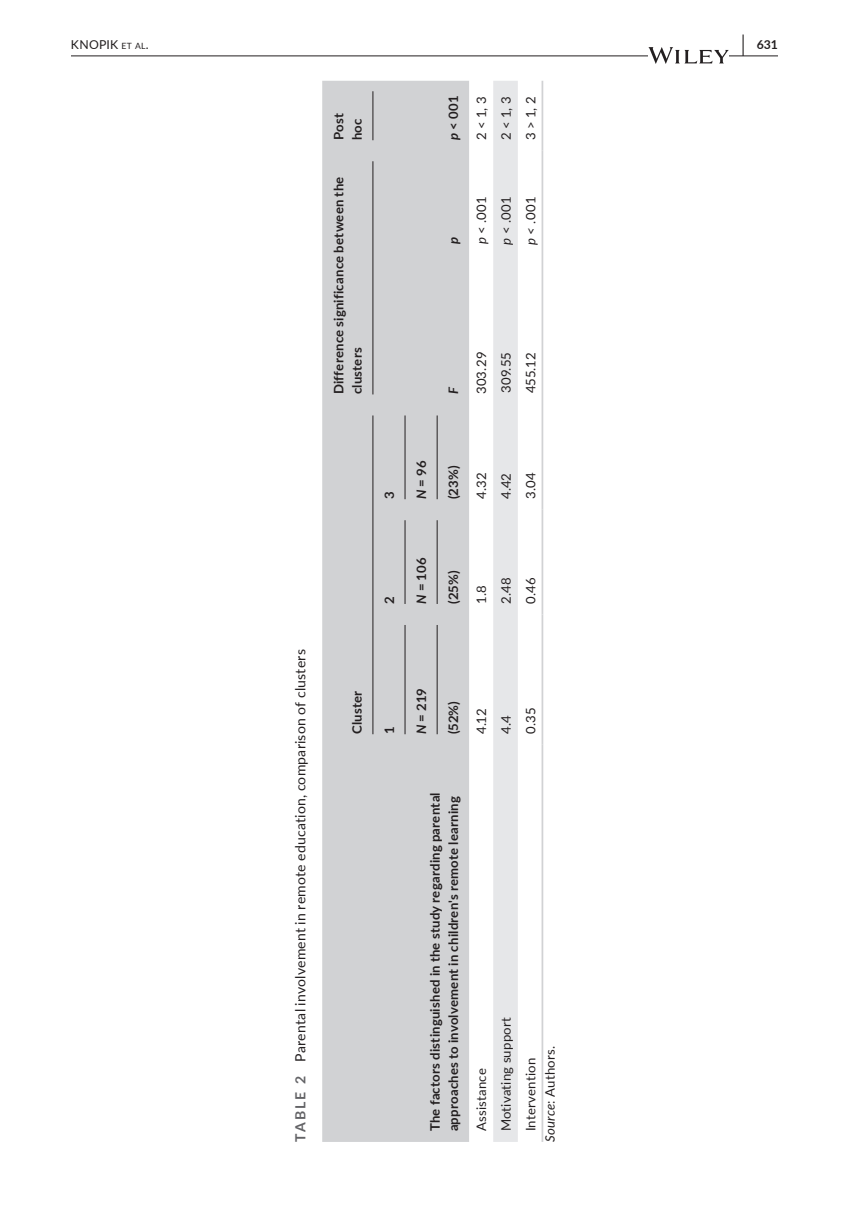
<style>
.page{position:relative;width:849px;height:1221px;background:#fff}
.page>*{position:absolute;margin:0;border:0;box-sizing:border-box;transform-origin:0 0}
.t1{font:14px "Lato";letter-spacing:.015em;color:#231f20}
.t2{font:700 13.12px/18.4px "Lato";letter-spacing:.02em;color:#231f20}
.t3{font:13.12px "Lato";letter-spacing:.015em;color:#231f20}
.t4{font:italic 700 13.12px "Lato";color:#231f20}
.t5{font:12.25px "Lato";letter-spacing:.02em;color:#231f20}
.t6{font:700 12.25px "Lato";color:#231f20}
.s1{font-size:8.58px}
.s2{font-size:22.75px}
.s3{font-style:italic}
.s4{font-weight:700;color:#636366}
</style>
<div class="page">
<hr style="left:71px;top:55px;width:706px;height:1px;background:#231f20">
<svg style="left:648px;top:47px;width:80px;height:17px"></svg>
<div style="left:322px;top:81px;width:147px;height:1060px;background:#d1d2d4"></div>
<div style="left:493px;top:81px;width:24px;height:1060px;background:#e6e7e9"></div>
<hr style="left:541px;top:744px;width:2px;height:397px;background:#d1d2d4">
<hr style="left:541px;top:614px;width:2px;height:130px;background:#d1d2d4">
<hr style="left:541px;top:509px;width:2px;height:105px;background:#d1d2d4">
<hr style="left:541px;top:405px;width:2px;height:104px;background:#d1d2d4">
<hr style="left:541px;top:255px;width:2px;height:150px;background:#d1d2d4">
<hr style="left:541px;top:151px;width:2px;height:104px;background:#d1d2d4">
<hr style="left:541px;top:81px;width:2px;height:70px;background:#d1d2d4">
<hr style="left:372px;top:415px;width:1px;height:319px;background:#231f20">
<hr style="left:372px;top:161px;width:1px;height:233px;background:#231f20">
<hr style="left:372px;top:91px;width:1px;height:49px;background:#231f20">
<hr style="left:404px;top:625px;width:1px;height:109px;background:#231f20">
<hr style="left:404px;top:520px;width:1px;height:84px;background:#231f20">
<hr style="left:404px;top:415px;width:1px;height:84px;background:#231f20">
<hr style="left:436px;top:625px;width:1px;height:109px;background:#231f20">
<hr style="left:436px;top:520px;width:1px;height:84px;background:#231f20">
<hr style="left:436px;top:415px;width:1px;height:84px;background:#231f20">
<p class="t5" style="left:71px;top:36px;width:79px">KNOPIK <span class="s1">et al</span>.</p>
<p class="t6" style="left:741px;top:35px;width:38px"><span class="s2">|</span> 631</p>
<p class="t2" style="left:329px;top:140px;width:28px;rotate:-90deg">Post hoc</p>
<p class="t2" style="left:329px;top:394px;width:219px;rotate:-90deg">Difference significance between the clusters</p>
<p class="t2" style="left:443px;top:140px;width:46px;rotate:-90deg"><span class="s3">p</span>&lt;001</p>
<p class="t3" style="left:472px;top:140px;width:45px;rotate:-90deg">2&lt;1, 3</p>
<p class="t3" style="left:496px;top:140px;width:45px;rotate:-90deg">2&lt;1, 3</p>
<p class="t3" style="left:521px;top:140px;width:45px;rotate:-90deg">3&gt;1, 2</p>
<p class="t4" style="left:444px;top:244px;width:9px;rotate:-90deg">p</p>
<p class="t3" style="left:472px;top:244px;width:50px;rotate:-90deg"><span class="s3">p</span> &lt; .001</p>
<p class="t3" style="left:496px;top:244px;width:50px;rotate:-90deg"><span class="s3">p</span> &lt; .001</p>
<p class="t3" style="left:521px;top:244px;width:49px;rotate:-90deg"><span class="s3">p &lt;</span> .001</p>
<p class="t4" style="left:444px;top:394px;width:9px;rotate:-90deg">F</p>
<p class="t3" style="left:472px;top:394px;width:44px;rotate:-90deg">303.29</p>
<p class="t3" style="left:496px;top:393px;width:43px;rotate:-90deg">309.55</p>
<p class="t3" style="left:521px;top:393px;width:42px;rotate:-90deg">455.12</p>
<p class="t1" style="left:290px;top:1141px;width:494px;rotate:-90deg"><span class="s4">TABLE 2</span> Parental involvement in remote education, comparison of clusters</p>
<p class="t2" style="left:379px;top:499px;width:9px;rotate:-90deg">3</p>
<p class="t2" style="left:411px;top:499px;width:40px;rotate:-90deg"><span class="s3">N</span>=96</p>
<p class="t2" style="left:443px;top:499px;width:35px;rotate:-90deg">(23%)</p>
<p class="t3" style="left:472px;top:499px;width:28px;rotate:-90deg">4.32</p>
<p class="t3" style="left:496px;top:499px;width:28px;rotate:-90deg">4.42</p>
<p class="t3" style="left:521px;top:499px;width:29px;rotate:-90deg">3.04</p>
<p class="t2" style="left:379px;top:604px;width:9px;rotate:-90deg">2</p>
<p class="t2" style="left:411px;top:604px;width:48px;rotate:-90deg"><span class="s3">N</span> = 106</p>
<p class="t2" style="left:443px;top:604px;width:35px;rotate:-90deg">(25%)</p>
<p class="t3" style="left:472px;top:604px;width:20px;rotate:-90deg">1.8</p>
<p class="t3" style="left:496px;top:604px;width:28px;rotate:-90deg">2.48</p>
<p class="t3" style="left:521px;top:604px;width:28px;rotate:-90deg">0.46</p>
<p class="t2" style="left:347px;top:734px;width:45px;rotate:-90deg">Cluster</p>
<p class="t2" style="left:379px;top:734px;width:9px;rotate:-90deg">1</p>
<p class="t2" style="left:411px;top:734px;width:47px;rotate:-90deg"><span class="s3">N</span> = 219</p>
<p class="t2" style="left:443px;top:734px;width:35px;rotate:-90deg">(52%)</p>
<p class="t3" style="left:472px;top:734px;width:27px;rotate:-90deg">4.12</p>
<p class="t3" style="left:496px;top:734px;width:20px;rotate:-90deg">4.4</p>
<p class="t3" style="left:521px;top:734px;width:28px;rotate:-90deg">0.35</p>
<p class="t2" style="left:425px;top:1131px;width:340px;rotate:-90deg">The factors distinguished in the study regarding parental approaches to involvement in children's remote learning</p>
<p class="t3" style="left:472px;top:1131px;width:65px;rotate:-90deg">Assistance</p>
<p class="t3" style="left:496px;top:1131px;width:116px;rotate:-90deg">Motivating support</p>
<p class="t3" style="left:521px;top:1131px;width:75px;rotate:-90deg">Intervention</p>
<p class="t3" style="left:540px;top:1141px;width:97px;rotate:-90deg"><span class="s3">Source</span>: Authors.</p>
</div>
